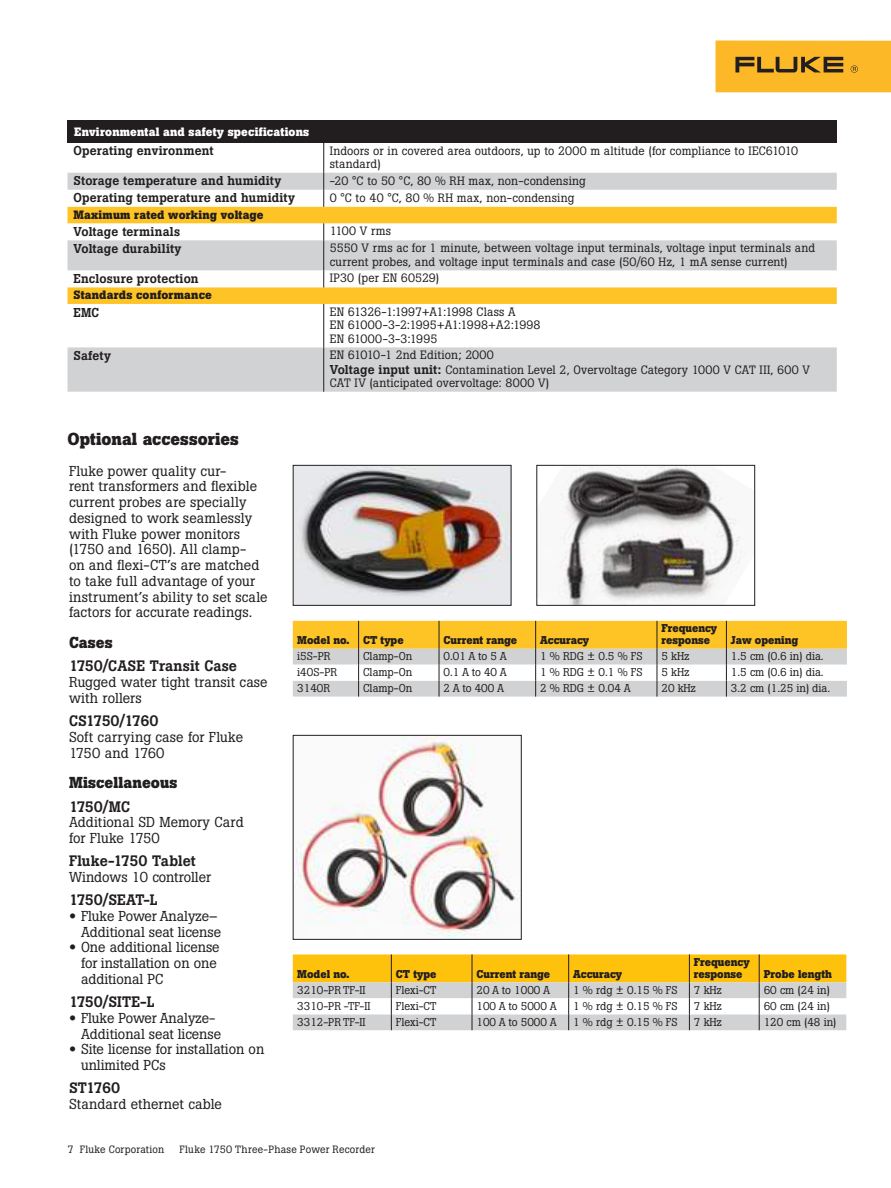
<style>
.page{position:relative;width:891px;height:1188px;background:#fff}
.page>*{position:absolute;margin:0;border:0;box-sizing:border-box;transform-origin:0 0}
.t1{font:700 17.25px "Boton Pro";letter-spacing:.005em;color:#221e1f}
.t2{font:700 15.75px "Boton Pro";letter-spacing:.005em;color:#221e1f}
.t3{font:500 15px "Boton Pro";letter-spacing:-.005em;color:#221e1f}
.t4{font:500 15px "Boton Pro";letter-spacing:-.05em;color:#221e1f}
.t5{font:500 15px "Boton Pro";letter-spacing:-.03em;color:#221e1f}
.t6{font:14.25px/15.8px "Boton Pro";color:#221e1f}
.t7{font:500 12.75px "Boton Pro";letter-spacing:.01em;color:#221e1f}
.t8{font:12px/13.5px "Boton Pro";letter-spacing:.01em;color:#221e1f}
.t9{font:700 12px "Boton Pro";letter-spacing:.015em;color:#221e1f}
.t10{font:700 12px "Boton Pro";letter-spacing:.02em;color:#fff}
.t11{font:11.25px "Boton Pro";color:#221e1f}
.t12{font:700 11.25px/12px "Boton Pro";color:#221e1f}
.t13{font:10.5px "Boton Pro";letter-spacing:.02em;color:#221e1f}
.s1{font-weight:500;font-size:12.75px}
.s2{font-family:"Helvetica Neue LT Pro";font-weight:100;font-stretch:expanded}
</style>
<div class="page">
<div style="left:716px;top:40px;width:175px;height:52px;background:#fdb827"></div>
<svg style="left:735px;top:57px;width:108px;height:15px"></svg>
<svg style="left:851px;top:65px;width:7px;height:8px"></svg>
<img style="left:557px;top:467px;width:189px;height:137px">
<div style="left:536px;top:465px;width:219px;height:141px;border:1px solid #221e1f"></div>
<img style="left:295px;top:467px;width:214px;height:137px">
<div style="left:293px;top:465px;width:218px;height:141px;border:1px solid #221e1f"></div>
<img style="left:295px;top:737px;width:224px;height:201px">
<div style="left:293px;top:735px;width:229px;height:205px;border:1px solid #221e1f"></div>
<svg style="left:293px;top:621px;width:554px;height:76px"></svg>
<svg style="left:293px;top:954px;width:553px;height:76px"></svg>
<div style="left:68px;top:120px;width:769px;height:23px;background:#221e1f"></div>
<svg style="left:68px;top:173px;width:769px;height:219px"></svg>
<svg style="left:68px;top:207px;width:769px;height:97px"></svg>
<hr style="left:323px;top:143px;width:1px;height:30px;background:#221e1f">
<svg style="left:323px;top:173px;width:1px;height:34px"></svg>
<svg style="left:323px;top:223px;width:1px;height:17px"></svg>
<hr style="left:323px;top:240px;width:1px;height:30px;background:#221e1f">
<svg style="left:323px;top:270px;width:1px;height:17px"></svg>
<hr style="left:323px;top:304px;width:1px;height:43px;background:#221e1f">
<hr style="left:323px;top:347px;width:1px;height:45px;background:#221e1f">
<p class="t10" style="left:74px;top:127px;width:236px">Environmental and safety specifications</p>
<p class="t7" style="left:74px;top:145px;width:142px">Operating environment</p>
<p class="t8" style="left:330px;top:144px;width:470px">Indoors or in covered area outdoors, up to 2000 m altitude (for compliance to IEC61010 standard)</p>
<p class="t7" style="left:74px;top:175px;width:209px">Storage temperature and humidity</p>
<p class="t8" style="left:330px;top:174px;width:258px">-20 °C to 50 °C, 80 % RH max, non-condensing</p>
<p class="t7" style="left:74px;top:192px;width:223px">Operating temperature and humidity</p>
<p class="t8" style="left:330px;top:191px;width:246px">0 °C to 40 °C, 80 % RH max, non-condensing</p>
<p class="t9" style="left:74px;top:210px;width:192px">Maximum rated working voltage</p>
<p class="t7" style="left:74px;top:226px;width:108px">Voltage terminals</p>
<p class="t8" style="left:330px;top:225px;width:63px">1100 V rms</p>
<p class="t7" style="left:74px;top:243px;width:109px">Voltage durability</p>
<p class="t8" style="left:330px;top:242px;width:487px">5550 V rms ac for 1 minute, between voltage input terminals, voltage input terminals and current probes, and voltage input terminals and case (50/60 Hz, 1 mA sense current)</p>
<p class="t7" style="left:74px;top:273px;width:127px">Enclosure protection</p>
<p class="t8" style="left:330px;top:272px;width:111px">IP30 (per EN 60529)</p>
<p class="t9" style="left:74px;top:291px;width:140px">Standards conformance</p>
<p class="t7" style="left:74px;top:306px;width:27px">EMC</p>
<p class="t8" style="left:330px;top:306px;width:212px">EN 61326-1:1997+A1:1998 Class A<br>EN 61000-3-2:1995+A1:1998+A2:1998<br>EN 61000-3-3:1995</p>
<p class="t7" style="left:74px;top:350px;width:39px">Safety</p>
<p class="t8" style="left:330px;top:349px;width:482px">EN 61010-1 2nd Edition; 2000<br><span class="s1">Voltage input unit:</span> Contamination Level 2, Overvoltage Category 1000 V CAT III, 600 V<br>CAT IV (anticipated overvoltage: 8000 V)</p>
<p class="t1" style="left:68px;top:433px;width:173px">Optional accessories</p>
<p class="t6" style="left:69px;top:464px;width:200px">Fluke power quality cur-<br>rent transformers and flexible current probes are specially designed to work seamlessly with Fluke power monitors (1750 and 1650). All clamp-<br>on and flexi-CT’s are matched to take full advantage of your instrument’s ability to set scale factors for accurate readings.</p>
<p class="t2" style="left:69px;top:637px;width:45px">Cases</p>
<p class="t3" style="left:69px;top:659px;width:169px">1750/CASE Transit Case</p>
<p class="t6" style="left:69px;top:675px;width:200px">Rugged water tight transit case with rollers</p>
<p class="t4" style="left:69px;top:714px;width:91px">CS1750/1760</p>
<p class="t6" style="left:69px;top:730px;width:176px">Soft carrying case for Fluke<br>1750 and 1760</p>
<p class="t2" style="left:69px;top:777px;width:110px">Miscellaneous</p>
<p class="t3" style="left:69px;top:799px;width:63px">1750/MC</p>
<p class="t6" style="left:69px;top:815px;width:176px">Additional SD Memory Card for Fluke 1750</p>
<p class="t3" style="left:69px;top:854px;width:128px">Fluke-1750 Tablet</p>
<p class="t6" style="left:69px;top:870px;width:143px">Windows 10 controller</p>
<p class="t5" style="left:69px;top:893px;width:90px">1750/SEAT-L</p>
<p class="t6" style="left:69px;top:909px;width:153px;text-align:right"><span class="s2">•</span> Fluke Power Analyze–<br>Additional seat license</p>
<p class="t6" style="left:81px;top:940px;width:140px;text-indent:-12px"><span class="s2">•</span> One additional license for installation on one additional PC</p>
<p class="t3" style="left:69px;top:995px;width:87px">1750/SITE-L</p>
<p class="t6" style="left:81px;top:1011px;width:142px;text-indent:-12px"><span class="s2">•</span> Fluke Power Analyze-<br>Additional seat license</p>
<p class="t6" style="left:81px;top:1042px;width:185px;text-indent:-12px"><span class="s2">•</span> Site license for installation on unlimited PCs</p>
<p class="t3" style="left:69px;top:1081px;width:53px">ST1760</p>
<p class="t6" style="left:69px;top:1097px;width:155px">Standard ethernet cable</p>
<p class="t12" style="left:297px;top:635px;width:108px">Model no. CT type</p>
<p class="t12" style="left:444px;top:635px;width:75px">Current range</p>
<p class="t12" style="left:540px;top:635px;width:51px">Accuracy</p>
<p class="t12" style="left:661px;top:623px;width:57px">Frequency response</p>
<p class="t12" style="left:731px;top:635px;width:69px">Jaw opening</p>
<p class="t11" style="left:297px;top:651px;width:35px">i5S-PR</p>
<p class="t11" style="left:363px;top:651px;width:51px">Clamp-On</p>
<p class="t11" style="left:444px;top:651px;width:65px">0.01 A to 5 A</p>
<p class="t11" style="left:540px;top:651px;width:104px">1 % RDG ± 0.5 % FS</p>
<p class="t11" style="left:661px;top:651px;width:29px">5 kHz</p>
<p class="t11" style="left:731px;top:651px;width:94px">1.5 cm (0.6 in) dia.</p>
<p class="t11" style="left:297px;top:667px;width:41px">i40S-PR</p>
<p class="t11" style="left:363px;top:667px;width:51px">Clamp-On</p>
<p class="t11" style="left:444px;top:667px;width:65px">0.1 A to 40 A</p>
<p class="t11" style="left:540px;top:667px;width:104px">1 % RDG ± 0.1 % FS</p>
<p class="t11" style="left:661px;top:667px;width:29px">5 kHz</p>
<p class="t11" style="left:731px;top:667px;width:94px">1.5 cm (0.6 in) dia.</p>
<p class="t11" style="left:297px;top:683px;width:34px">3140R</p>
<p class="t11" style="left:363px;top:683px;width:51px">Clamp-On</p>
<p class="t11" style="left:444px;top:683px;width:62px">2 A to 400 A</p>
<p class="t11" style="left:540px;top:683px;width:92px">2 % RDG ± 0.04 A</p>
<p class="t11" style="left:661px;top:683px;width:36px">20 kHz</p>
<p class="t11" style="left:731px;top:683px;width:101px">3.2 cm (1.25 in) dia.</p>
<p class="t12" style="left:297px;top:969px;width:54px">Model no.</p>
<p class="t12" style="left:396px;top:969px;width:42px">CT type</p>
<p class="t12" style="left:477px;top:969px;width:75px">Current range</p>
<p class="t12" style="left:573px;top:969px;width:51px">Accuracy</p>
<p class="t12" style="left:694px;top:957px;width:57px">Frequency response</p>
<p class="t12" style="left:764px;top:969px;width:70px">Probe length</p>
<p class="t11" style="left:297px;top:985px;width:70px">3210-PR TF-II</p>
<p class="t11" style="left:396px;top:985px;width:42px">Flexi-CT</p>
<p class="t11" style="left:477px;top:985px;width:75px">20 A to 1000 A</p>
<p class="t11" style="left:573px;top:985px;width:106px">1 % rdg ± 0.15 % FS</p>
<p class="t11" style="left:694px;top:985px;width:29px">7 kHz</p>
<p class="t11" style="left:764px;top:985px;width:68px">60 cm (24 in)</p>
<p class="t11" style="left:297px;top:1001px;width:75px">3310-PR -TF-II</p>
<p class="t11" style="left:396px;top:1001px;width:42px">Flexi-CT</p>
<p class="t11" style="left:477px;top:1001px;width:82px">100 A to 5000 A</p>
<p class="t11" style="left:573px;top:1001px;width:106px">1 % rdg ± 0.15 % FS</p>
<p class="t11" style="left:694px;top:1001px;width:29px">7 kHz</p>
<p class="t11" style="left:764px;top:1001px;width:68px">60 cm (24 in)</p>
<p class="t11" style="left:297px;top:1017px;width:70px">3312-PR TF-II</p>
<p class="t11" style="left:396px;top:1017px;width:42px">Flexi-CT</p>
<p class="t11" style="left:477px;top:1017px;width:82px">100 A to 5000 A</p>
<p class="t11" style="left:573px;top:1017px;width:106px">1 % rdg ± 0.15 % FS</p>
<p class="t11" style="left:694px;top:1017px;width:29px">7 kHz</p>
<p class="t11" style="left:764px;top:1017px;width:74px">120 cm (48 in)</p>
<p class="t13" style="left:68px;top:1144px;width:98px">7 Fluke Corporation</p>
<p class="t13" style="left:180px;top:1144px;width:197px">Fluke 1750 Three-Phase Power Recorder</p>
</div>
